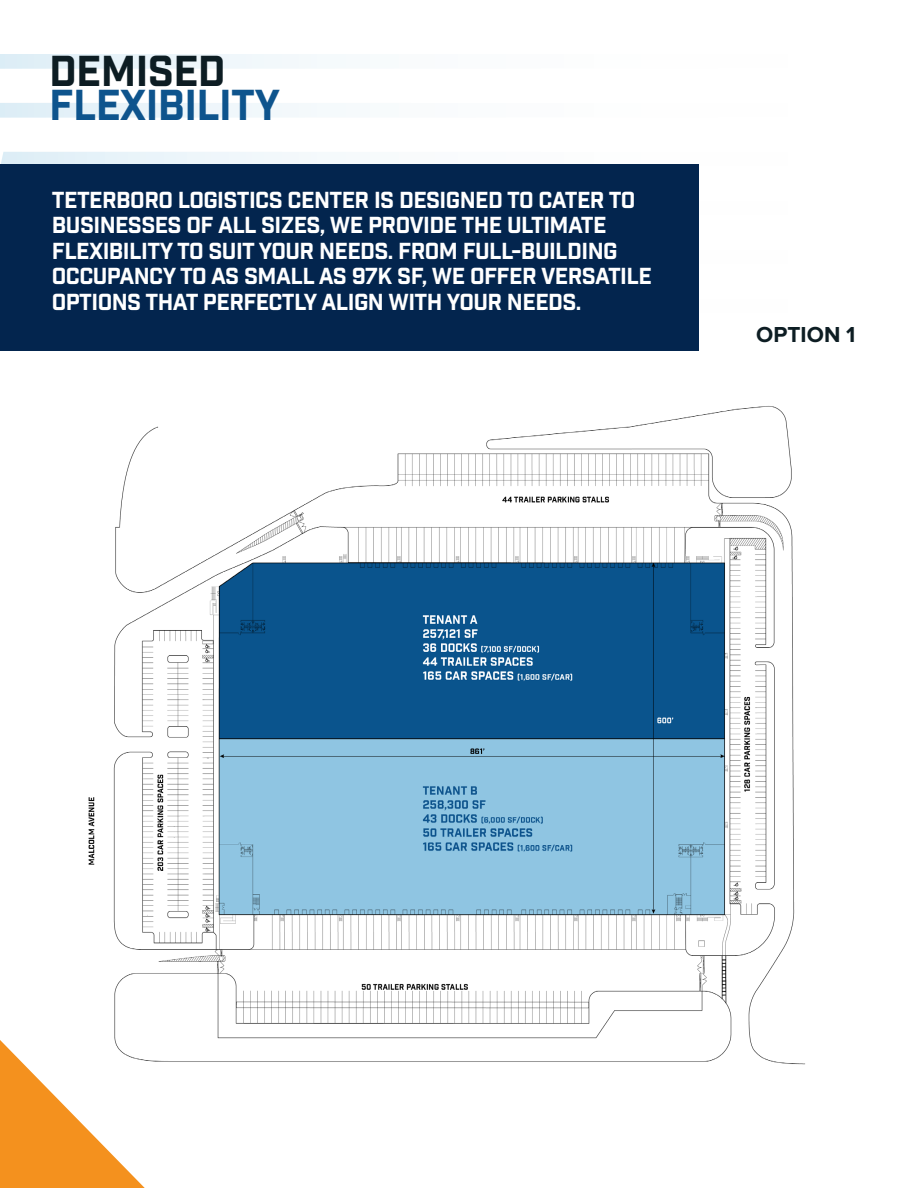
<style>
.page{position:relative;width:918px;height:1188px;background:#fff}
.page>*{position:absolute;margin:0;border:0;box-sizing:border-box;transform-origin:0 0}
.t1{font:42px/34.5px "Industry Inc Base";letter-spacing:-.015em;color:#0e548d}
.t2{font:22.5px/25.5px "Industry Inc Base";letter-spacing:-.025em;color:#fff}
.t3{font:700 22.5px "Proxima Nova";color:#0d1d23}
.s1{color:#0d1d23}
</style>
<div class="page">
<svg style="left:0;top:103px;width:317px;height:15px"></svg>
<svg style="left:1px;top:152px;width:698px;height:15px"></svg>
<svg style="left:0;top:54px;width:317px;height:15px"></svg>
<img style="left:88px;top:406px;width:717px;height:659px">
<svg style="left:0;top:1040px;width:145px;height:148px"></svg>
<div style="left:0;top:164px;width:698px;height:187px;background:#03254e"></div>
<p class="t1" style="left:49px;top:55px;width:232px"><span class="s1">DEMISED<br></span>FLEXIBILITY</p>
<p class="t2" style="left:52px;top:188px;width:602px">TETERBORO LOGISTICS CENTER IS DESIGNED TO CATER TO BUSINESSES OF ALL SIZES, WE PROVIDE THE ULTIMATE FLEXIBILITY TO SUIT YOUR NEEDS. FROM FULL-BUILDING OCCUPANCY TO AS SMALL AS 97K SF, WE OFFER VERSATILE OPTIONS THAT PERFECTLY ALIGN WITH YOUR NEEDS.</p>
<p class="t3" style="left:756px;top:321px;width:101px">OPTION 1</p>
</div>
